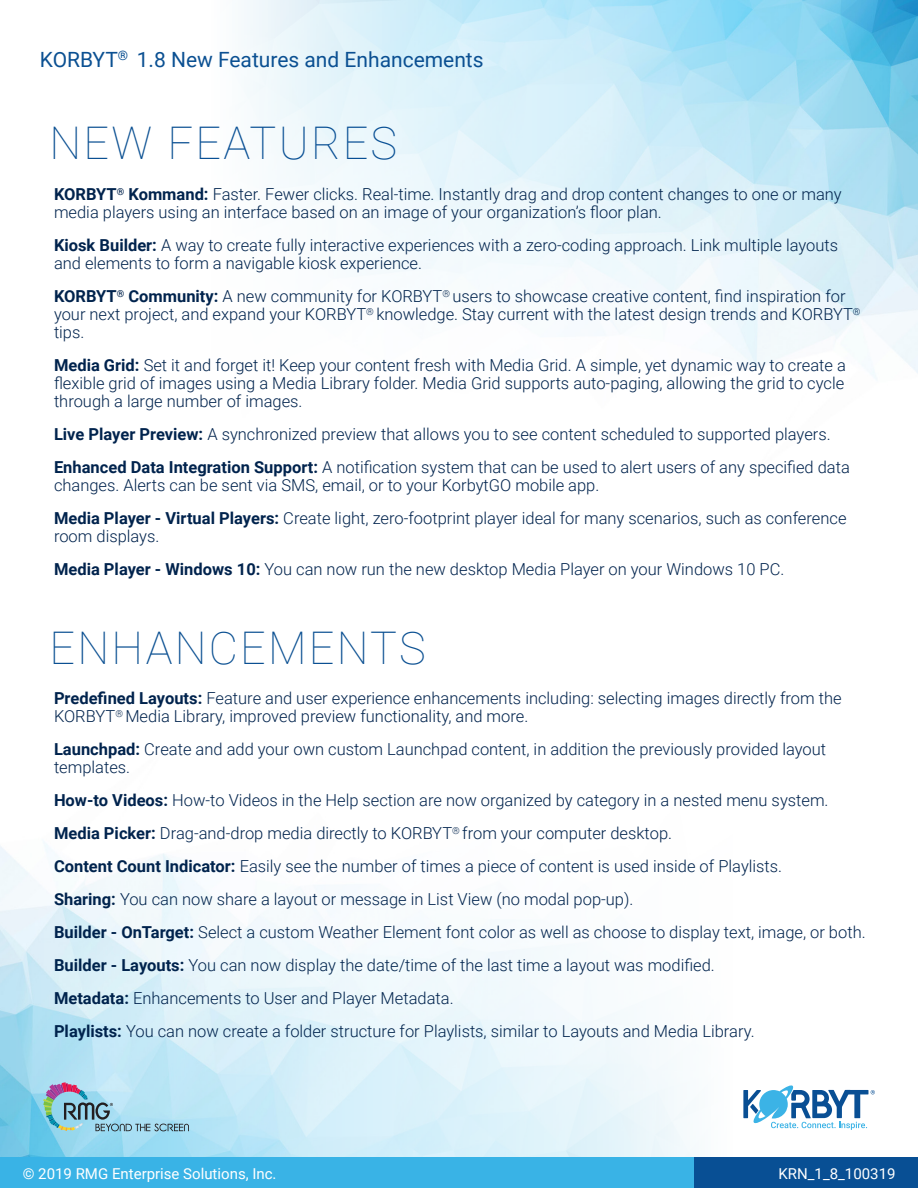
<style>
.page{position:relative;width:918px;height:1188px;background:#fff}
.page>*{position:absolute;margin:0;border:0;box-sizing:border-box;transform-origin:0 0}
.t1{font:100 45px "Roboto";letter-spacing:.05em;color:#0b5092}
.t2{font:100 45px "Roboto";letter-spacing:.05em;color:#084f94}
.t3{font:21px "Roboto";color:#0b5092}
.t4{font:300 16.5px/18px "Roboto";color:#00234d}
.t5{font:15px "Roboto";color:#fff}
.s1{color:#0b5092}
.s2{font-weight:700}
</style>
<div class="page">
<img style="left:244px;top:0;width:674px;height:379px">
<img style="left:0;top:841px;width:693px;height:316px">
<svg style="left:43px;top:1082px;width:146px;height:49px;background:#9fc7d7"></svg>
<svg style="left:743px;top:1085px;width:132px;height:44px"></svg>
<div style="left:0;top:1157px;width:918px;height:31px;background:#39b3e6"></div>
<div style="left:695px;top:1157px;width:223px;height:31px;background:#084f94"></div>
<p class="t3" style="left:40px;top:45px;width:445px">KORBYT<sup>®</sup> 1.8 New Features and Enhancements</p>
<p class="t2" style="left:50px;top:111px;width:349px"><span class="s1">NEW F</span>EATURES</p>
<p class="t4" style="left:54px;top:185px;width:789px"><span class="s2">KORBYT</span><sup>®</sup> <span class="s2">Kommand:</span> Faster. Fewer clicks. Real-time. Instantly drag and drop content changes to one or many media players using an interface based on an image of your organization’s floor plan.</p>
<p class="t4" style="left:54px;top:236px;width:786px"><span class="s2">Kiosk Builder:</span> A way to create fully interactive experiences with a zero-coding approach. Link multiple layouts and elements to form a navigable kiosk experience.</p>
<p class="t4" style="left:54px;top:287px;width:808px"><span class="s2">KORBYT</span><sup>®</sup> <span class="s2">Community:</span> A new community for KORBYT<sup>®</sup> users to showcase creative content, find inspiration for your next project, and expand your KORBYT<sup>®</sup> knowledge. Stay current with the latest design trends and KORBYT<sup>® </sup>tips.</p>
<p class="t4" style="left:54px;top:356px;width:793px;text-align:justify"><span class="s2">Media Grid:</span> Set it and forget it! Keep your content fresh with Media Grid. A simple, yet dynamic way to create a flexible grid of images using a Media Library folder. Media Grid supports auto-paging, allowing the grid to cycle through a large number of images.</p>
<p class="t4" style="left:54px;top:425px;width:778px"><span class="s2">Live Player Preview:</span> A synchronized preview that allows you to see content scheduled to supported players.</p>
<p class="t4" style="left:54px;top:458px;width:797px"><span class="s2">Enhanced Data Integration Support:</span> A notification system that can be used to alert users of any specified data changes. Alerts can be sent via SMS, email, or to your KorbytGO mobile app.</p>
<p class="t4" style="left:54px;top:509px;width:794px"><span class="s2">Media Player - Virtual Players:</span> Create light, zero-footprint player ideal for many scenarios, such as conference room displays.</p>
<p class="t4" style="left:54px;top:560px;width:732px"><span class="s2">Media Player - Windows 10:</span> You can now run the new desktop Media Player on your Windows 10 PC.</p>
<p class="t1" style="left:50px;top:616px;width:378px">ENHANCEMENTS</p>
<p class="t4" style="left:54px;top:689px;width:789px"><span class="s2">Predefined Layouts:</span> Feature and user experience enhancements including: selecting images directly from the<br>KORBYT<sup>®</sup> Media Library, improved preview functionality, and more.</p>
<p class="t4" style="left:54px;top:740px;width:774px"><span class="s2">Launchpad:</span> Create and add your own custom Launchpad content, in addition the previously provided layout templates.</p>
<p class="t4" style="left:54px;top:791px;width:776px"><span class="s2">How-to Videos:</span> How-to Videos in the Help section are now organized by category in a nested menu system.</p>
<p class="t4" style="left:54px;top:824px;width:620px"><span class="s2">Media Picker:</span> Drag-and-drop media directly to KORBYT<sup>®</sup> from your computer desktop.</p>
<p class="t4" style="left:54px;top:857px;width:730px"><span class="s2">Content Count Indicator:</span> Easily see the number of times a piece of content is used inside of Playlists.</p>
<p class="t4" style="left:54px;top:890px;width:581px"><span class="s2">Sharing:</span> You can now share a layout or message in List View (no modal pop-up).</p>
<p class="t4" style="left:54px;top:923px;width:813px"><span class="s2">Builder - OnTarget:</span> Select a custom Weather Element font color as well as choose to display text, image, or both.</p>
<p class="t4" style="left:54px;top:956px;width:662px"><span class="s2">Builder - Layouts:</span> You can now display the date/time of the last time a layout was modified.</p>
<p class="t4" style="left:54px;top:989px;width:401px"><span class="s2">Metadata:</span> Enhancements to User and Player Metadata.</p>
<p class="t4" style="left:54px;top:1022px;width:702px"><span class="s2">Playlists:</span> You can now create a folder structure for Playlists, similar to Layouts and Media Library.</p>
<p class="t5" style="left:23px;top:1163px;width:255px">© 2019 RMG Enterprise Solutions, Inc.</p>
<p class="t5" style="left:778px;top:1163px;width:119px">KRN_1_8_100319</p>
</div>
